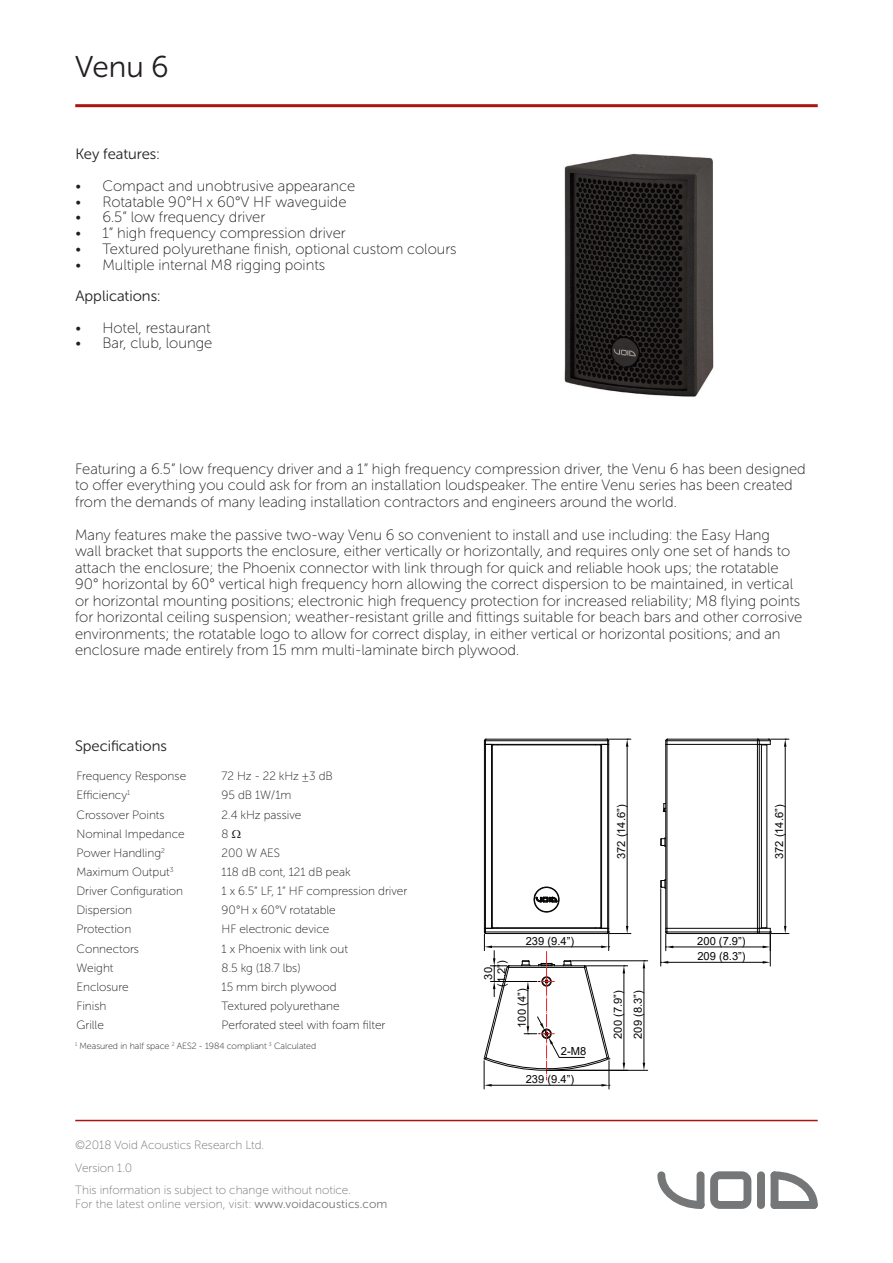
<style>
.page{position:relative;width:893px;height:1263px;background:#fff}
.page>*{position:absolute;margin:0;border:0;box-sizing:border-box;transform-origin:0 0}
.t1{font:30px "Museo Sans Rounded 300";color:#231f20}
.t2{font:15px/16.5px "Museo Sans Rounded 100";color:#231f20}
.t3{font:15px "Museo Sans Rounded 300";color:#231f20}
.t4{font:12px "Museo Sans Rounded 100";color:#231f20}
.t5{font:12px/22.5px "Museo Sans Rounded 100";color:#757678}
.t6{font:11.1px/20px "Arial";color:#040503}
.t7{font:9px "Museo Sans Rounded 100";color:#231f20}
.s1{font-family:"Museo Sans 100"}
.s2{font-family:"Museo Sans Rounded 300"}
</style>
<div class="page">
<hr style="left:75px;top:104px;width:743px;height:3px;background:#ac1410">
<svg style="left:657px;top:1171px;width:47px;height:38px"></svg>
<svg style="left:771px;top:1171px;width:47px;height:38px"></svg>
<div style="left:771px;top:1201px;width:47px;height:8px;background:#757678;border-radius:4px"></div>
<div style="left:771px;top:1171px;width:7px;height:38px;background:#757678;border-radius:4px"></div>
<div style="left:757px;top:1171px;width:8px;height:38px;background:#757678;border-radius:4px"></div>
<div style="left:697px;top:1171px;width:7px;height:38px;background:#757678;border-radius:4px"></div>
<svg style="left:710px;top:1171px;width:41px;height:38px"></svg>
<hr style="left:75px;top:1120px;width:743px;height:1px;background:#ac1410">
<img style="left:564px;top:153px;width:150px;height:244px">
<hr style="left:484px;top:744px;width:1px;height:184px;background:#040503">
<hr style="left:608px;top:744px;width:1px;height:184px;background:#040503">
<div style="left:534px;top:887px;width:25px;height:25px;border:1px solid #040503;border-radius:50%"></div>
<svg style="left:534px;top:893px;width:24px;height:10px"></svg>
<hr style="left:491px;top:744px;width:1px;height:184px;background:#040503">
<hr style="left:485px;top:744px;width:1px;height:184px;background:#040503">
<hr style="left:492px;top:744px;width:1px;height:184px;background:#040503">
<hr style="left:601px;top:744px;width:1px;height:184px;background:#040503">
<hr style="left:607px;top:744px;width:1px;height:184px;background:#040503">
<hr style="left:600px;top:744px;width:1px;height:184px;background:#040503">
<hr style="left:485px;top:740px;width:123px;height:1px;background:#040503">
<hr style="left:485px;top:744px;width:123px;height:1px;background:#040503">
<hr style="left:486px;top:739px;width:121px;height:1px;background:#040503">
<svg style="left:484px;top:738px;width:14px;height:6px"></svg>
<hr style="left:766px;top:745px;width:1px;height:183px;background:#040503">
<svg style="left:663px;top:803px;width:2px;height:9px"></svg>
<hr style="left:667px;top:933px;width:91px;height:1px;background:#040503">
<hr style="left:667px;top:931px;width:90px;height:1px;background:#040503">
<hr style="left:667px;top:928px;width:90px;height:1px;background:#040503">
<hr style="left:759px;top:744px;width:1px;height:184px;background:#040503">
<hr style="left:757px;top:744px;width:1px;height:184px;background:#040503">
<hr style="left:667px;top:744px;width:1px;height:184px;background:#040503">
<hr style="left:667px;top:744px;width:90px;height:1px;background:#040503">
<hr style="left:761px;top:744px;width:1px;height:184px;background:#040503">
<hr style="left:665px;top:744px;width:1px;height:184px;background:#040503">
<hr style="left:667px;top:740px;width:90px;height:1px;background:#040503">
<hr style="left:667px;top:739px;width:91px;height:1px;background:#040503">
<svg style="left:665px;top:738px;width:3px;height:7px"></svg>
<svg style="left:660px;top:837px;width:6px;height:10px"></svg>
<hr style="left:548px;top:1070px;width:100px;height:1px;background:#040503">
<hr style="left:572px;top:960px;width:76px;height:1px;background:#040503">
<hr style="left:644px;top:968px;width:1px;height:95px;background:#040503">
<svg style="left:643px;top:1063px;width:2px;height:7px"></svg>
<svg style="left:643px;top:960px;width:2px;height:8px"></svg>
<hr style="left:627px;top:747px;width:1px;height:179px;background:#040503">
<svg style="left:595px;top:738px;width:36px;height:9px"></svg>
<hr style="left:673px;top:946px;width:90px;height:1px;background:#040503">
<svg style="left:665px;top:928px;width:8px;height:23px"></svg>
<hr style="left:770px;top:934px;width:1px;height:32px;background:#040503">
<hr style="left:660px;top:889px;width:1px;height:77px;background:#040503">
<hr style="left:668px;top:962px;width:95px;height:1px;background:#040503">
<svg style="left:763px;top:961px;width:7px;height:2px"></svg>
<svg style="left:660px;top:879px;width:6px;height:10px"></svg>
<svg style="left:661px;top:961px;width:7px;height:2px"></svg>
<hr style="left:785px;top:747px;width:1px;height:179px;background:#040503">
<svg style="left:757px;top:926px;width:32px;height:25px"></svg>
<svg style="left:757px;top:738px;width:32px;height:9px"></svg>
<svg style="left:483px;top:926px;width:148px;height:163px"></svg>
<h1 class="t1" style="left:75px;top:50px;width:95px">Venu 6</h1>
<p class="t3" style="left:75px;top:146px;width:86px">Key features:</p>
<p class="t2" style="left:75px;top:178px;width:281px">• Compact and unobtrusive appearance</p>
<p class="t2" style="left:75px;top:193px;width:273px">• Rotatable 90°H x 60°V HF waveguide</p>
<p class="t2" style="left:75px;top:209px;width:191px">• 6.5” low frequency driver</p>
<p class="t2" style="left:75px;top:225px;width:272px">• 1” high frequency compression driver</p>
<p class="t2" style="left:75px;top:241px;width:383px">• Textured polyurethane finish, optional custom colours</p>
<p class="t2" style="left:75px;top:256px;width:251px">• Multiple internal M8 rigging points</p>
<p class="t3" style="left:75px;top:288px;width:86px">Applications:</p>
<p class="t2" style="left:75px;top:319px;width:137px">• Hotel, restaurant</p>
<p class="t2" style="left:75px;top:335px;width:138px">• Bar, club, lounge</p>
<p class="t2" style="left:75px;top:460px;width:732px">Featuring a 6.5” low frequency driver and a 1” high frequency compression driver, the Venu 6 has been designed to offer everything you could ask for from an installation loudspeaker. The entire Venu series has been created from the demands of many leading installation contractors and engineers around the world.</p>
<p class="t2" style="left:75px;top:526px;width:729px">Many features make the passive two-way Venu 6 so convenient to install and use including: the Easy Hang<br>wall bracket that supports the enclosure, either vertically or horizontally, and requires only one set of hands to attach the enclosure; the Phoenix connector with link through for quick and reliable hook ups; the rotatable 90° horizontal by 60° vertical high frequency horn allowing the correct dispersion to be maintained, in vertical or horizontal mounting positions; electronic high frequency protection for increased reliability; M8 flying points for horizontal ceiling suspension; weather-resistant grille and fittings suitable for beach bars and other corrosive environments; the rotatable logo to allow for correct display, in either vertical or horizontal positions; and an enclosure made entirely from 15 mm multi-laminate birch plywood.</p>
<p class="t3" style="left:75px;top:738px;width:94px">Specifications</p>
<p class="t4" style="left:77px;top:770px;width:111px">Frequency Response</p>
<p class="t4" style="left:222px;top:770px;width:113px">72 Hz - 22 kHz ±3 dB</p>
<p class="t4" style="left:77px;top:789px;width:55px">Efficiency<sup>1</sup></p>
<p class="t4" style="left:222px;top:789px;width:71px">95 dB 1W/1m</p>
<p class="t4" style="left:77px;top:808px;width:90px">Crossover Points</p>
<p class="t4" style="left:222px;top:808px;width:81px">2.4 kHz passive</p>
<p class="t4" style="left:77px;top:827px;width:110px">Nominal Impedance</p>
<p class="t4" style="left:222px;top:827px;width:9px">8</p>
<p class="t4" style="left:77px;top:846px;width:90px">Power Handling<sup>2</sup></p>
<p class="t4" style="left:222px;top:846px;width:60px">200 W AES</p>
<p class="t4" style="left:77px;top:865px;width:99px">Maximum Output<sup>3</sup></p>
<p class="t4" style="left:222px;top:865px;width:130px">118 dB cont, 121 dB peak</p>
<p class="t4" style="left:77px;top:885px;width:108px">Driver Configuration</p>
<p class="t4" style="left:222px;top:885px;width:187px">1 x 6.5” LF, 1” HF compression driver</p>
<p class="t4" style="left:77px;top:904px;width:57px">Dispersion</p>
<p class="t4" style="left:222px;top:904px;width:116px">90°H x 60°V rotatable</p>
<p class="t4" style="left:77px;top:923px;width:56px">Protection</p>
<p class="t4" style="left:222px;top:923px;width:109px">HF electronic device</p>
<p class="t4" style="left:77px;top:942px;width:64px">Connectors</p>
<p class="t4" style="left:222px;top:942px;width:128px">1 x Phoenix with link out</p>
<p class="t4" style="left:77px;top:961px;width:38px">Weight</p>
<p class="t4" style="left:222px;top:961px;width:80px">8.5 kg (18.7 lbs)</p>
<p class="t4" style="left:77px;top:980px;width:54px">Enclosure</p>
<p class="t4" style="left:222px;top:980px;width:117px">15 mm birch plywood</p>
<p class="t4" style="left:77px;top:999px;width:31px">Finish</p>
<p class="t4" style="left:222px;top:999px;width:120px">Textured polyurethane</p>
<p class="t4" style="left:77px;top:1018px;width:29px">Grille</p>
<p class="t4" style="left:222px;top:1018px;width:165px">Perforated steel with foam filter</p>
<p class="t7" style="left:75px;top:1041px;width:243px"><sup>1</sup> Measured in half space <sup>2</sup> AES2 - 1984 compliant <sup>3</sup> Calculated</p>
<p class="t5" style="left:75px;top:1134px;width:277px"><span class="s1">©</span>2018 Void Acoustics Research Ltd.<br>Version 1.0<br>This information is subject to change without notice.</p>
<p class="t5" style="left:75px;top:1192px;width:314px">For the latest online version, visit: <span class="s2">www.voidacoustics.com</span></p>
<p class="t6" style="left:611px;top:859px;width:56px;rotate:-90deg">372 (14.6”)</p>
<p class="t6" style="left:481px;top:987px;width:28px;line-height:13.4px;text-align:center;rotate:-90deg">30 (1.2”)</p>
<p class="t6" style="left:526px;top:931px;width:50px">239 (9.4”)</p>
<p class="t6" style="left:512px;top:1028px;width:41px;rotate:-90deg">100 (4”)</p>
<p class="t6" style="left:561px;top:1041px;width:27px">2-M8</p>
<p class="t6" style="left:526px;top:1069px;width:50px">239 (9.4”)</p>
<p class="t6" style="left:608px;top:1039px;width:50px;rotate:-90deg">200 (7.9”)<br>209 (8.3”)</p>
<p class="t6" style="left:769px;top:859px;width:56px;rotate:-90deg">372 (14.6”)</p>
<p class="t6" style="left:697px;top:933px;width:50px;line-height:15.3px">200 (7.9”)<br>209 (8.3”)</p>
</div>
